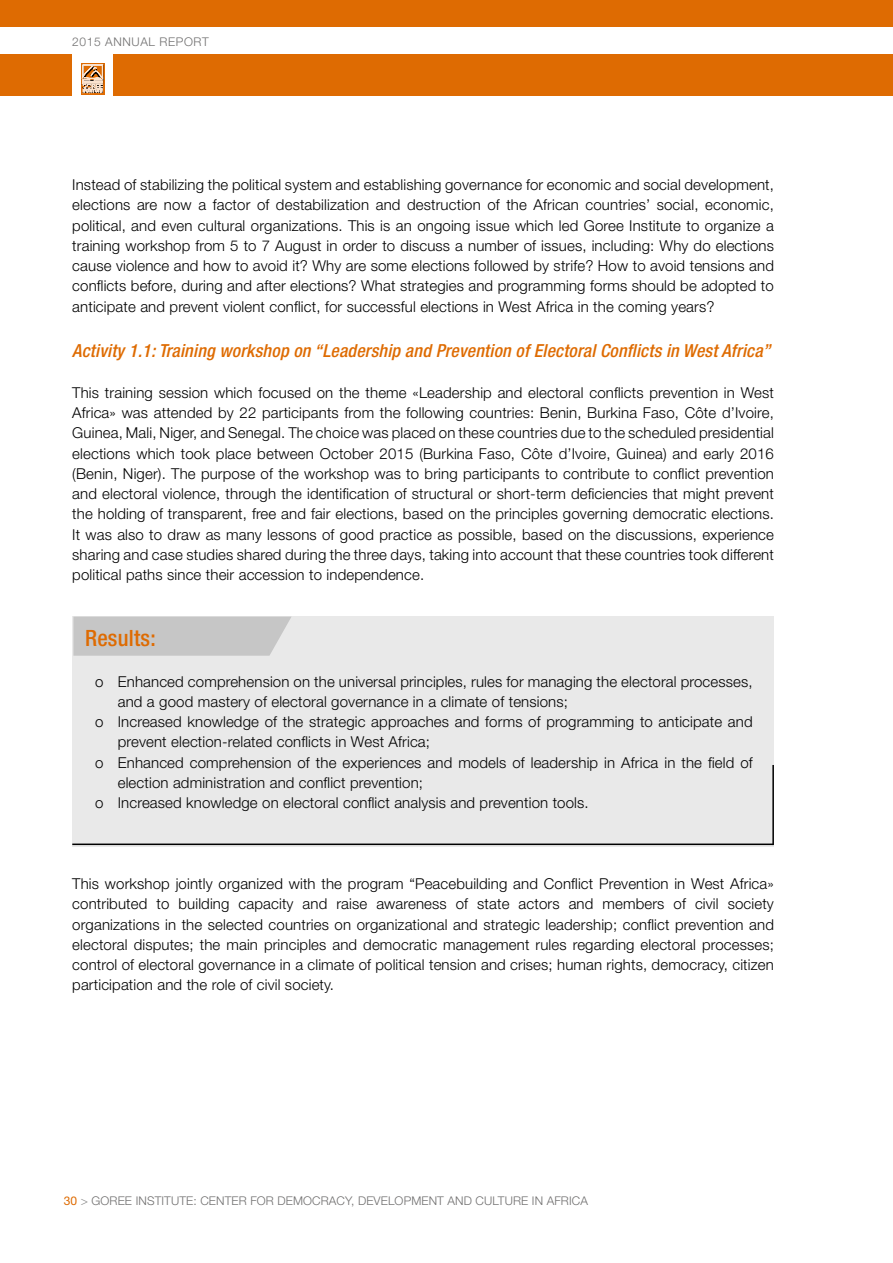
<style>
.page{position:relative;width:893px;height:1263px;background:#fff}
.page>*{position:absolute;margin:0;border:0;box-sizing:border-box;transform-origin:0 0}
.t1{font:500 condensed 22.5px "Helvetica Neue LT Pro";letter-spacing:.01em;color:#de6b02}
.t2{font:italic 500 condensed 18px "Helvetica Neue LT Pro";letter-spacing:.01em;color:#de6b02}
.t3{font:300 15px/20.2px "Helvetica Neue LT Pro";letter-spacing:.01em;color:#000;text-align:justify}
.t4{font:300 12px "Helvetica Neue LT Pro";letter-spacing:.01em;color:#706f6f}
.t5{font:300 12px "Helvetica Neue LT Pro";letter-spacing:.05em;color:#706f6f}
.s1{font-weight:400;color:#de6b02}
.s2{color:#878787}
</style>
<div class="page">
<div style="left:72px;top:617px;width:702px;height:230px;background:#e9e9e9"></div>
<svg style="left:73px;top:617px;width:218px;height:39px;background:#c7c7c7"></svg>
<hr style="left:72px;top:843px;width:701px;height:2px;background:#000">
<hr style="left:772px;top:765px;width:2px;height:80px;background:#000">
<div style="left:0;top:0;width:893px;height:96px;background:#de6b02"></div>
<div style="left:0;top:28px;width:893px;height:26px;background:#fff"></div>
<div style="left:72px;top:48px;width:41px;height:65px;background:#fff"></div>
<div style="left:80px;top:62px;width:26px;height:34px;background:#de6b02"></div>
<svg style="left:81px;top:63px;width:23px;height:31px"></svg>
<svg style="left:82px;top:65px;width:22px;height:28px"></svg>
<p class="t5" style="left:72px;top:34px;width:138px">2015 ANNUAL REPORT</p>
<p class="t3" style="left:72px;top:174px;width:703px">Instead of stabilizing the political system and establishing governance for economic and social development, elections are now a factor of destabilization and destruction of the African countries’ social, economic, political, and even cultural organizations. This is an ongoing issue which led Goree Institute to organize a training workshop from 5 to 7 August in order to discuss a number of issues, including: Why do elections cause violence and how to avoid it? Why are some elections followed by strife? How to avoid tensions and conflicts before, during and after elections? What strategies and programming forms should be adopted to anticipate and prevent violent conflict, for successful elections in West Africa in the coming years?</p>
<p class="t2" style="left:72px;top:340px;width:700px">Activity 1.1: Training workshop on “Leadership and Prevention of Electoral Conflicts in West Africa”</p>
<p class="t3" style="left:72px;top:382px;width:703px">This training session which focused on the theme «Leadership and electoral conflicts prevention in West Africa» was attended by 22 participants from the following countries: Benin, Burkina Faso, Côte d’Ivoire, Guinea, Mali, Niger, and Senegal. The choice was placed on these countries due to the scheduled presidential elections which took place between October 2015 (Burkina Faso, Côte d’Ivoire, Guinea) and early 2016 (Benin, Niger). The purpose of the workshop was to bring participants to contribute to conflict prevention and electoral violence, through the identification of structural or short-term deficiencies that might prevent the holding of transparent, free and fair elections, based on the principles governing democratic elections.<br>It was also to draw as many lessons of good practice as possible, based on the discussions, experience sharing and case studies shared during the three days, taking into account that these countries took different political paths since their accession to independence.</p>
<h1 class="t1" style="left:85px;top:625px;width:72px">Results:</h1>
<p class="t3" style="left:95px;top:671px;width:659px">o Enhanced comprehension on the universal principles, rules for managing the electoral processes,</p>
<p class="t3" style="left:118px;top:691px;width:452px">and a good mastery of electoral governance in a climate of tensions;</p>
<p class="t3" style="left:95px;top:711px;width:659px">o Increased knowledge of the strategic approaches and forms of programming to anticipate and</p>
<p class="t3" style="left:118px;top:731px;width:314px">prevent election-related conflicts in West Africa;</p>
<p class="t3" style="left:95px;top:752px;width:659px">o Enhanced comprehension of the experiences and models of leadership in Africa in the field of</p>
<p class="t3" style="left:118px;top:772px;width:307px">election administration and conflict prevention;</p>
<p class="t3" style="left:95px;top:792px;width:495px">o Increased knowledge on electoral conflict analysis and prevention tools.</p>
<p class="t3" style="left:72px;top:873px;width:703px">This workshop jointly organized with the program “Peacebuilding and Conflict Prevention in West Africa» contributed to building capacity and raise awareness of state actors and members of civil society organizations in the selected countries on organizational and strategic leadership; conflict prevention and electoral disputes; the main principles and democratic management rules regarding electoral processes; control of electoral governance in a climate of political tension and crises; human rights, democracy, citizen participation and the role of civil society.</p>
<p class="t4" style="left:64px;top:1193px;width:526px"><span class="s1">30</span> <span class="s2">&gt;</span> GOREE INSTITUTE: CENTER FOR DEMOCRACY, DEVELOPMENT AND CULTURE IN AFRICA</p>
</div>
